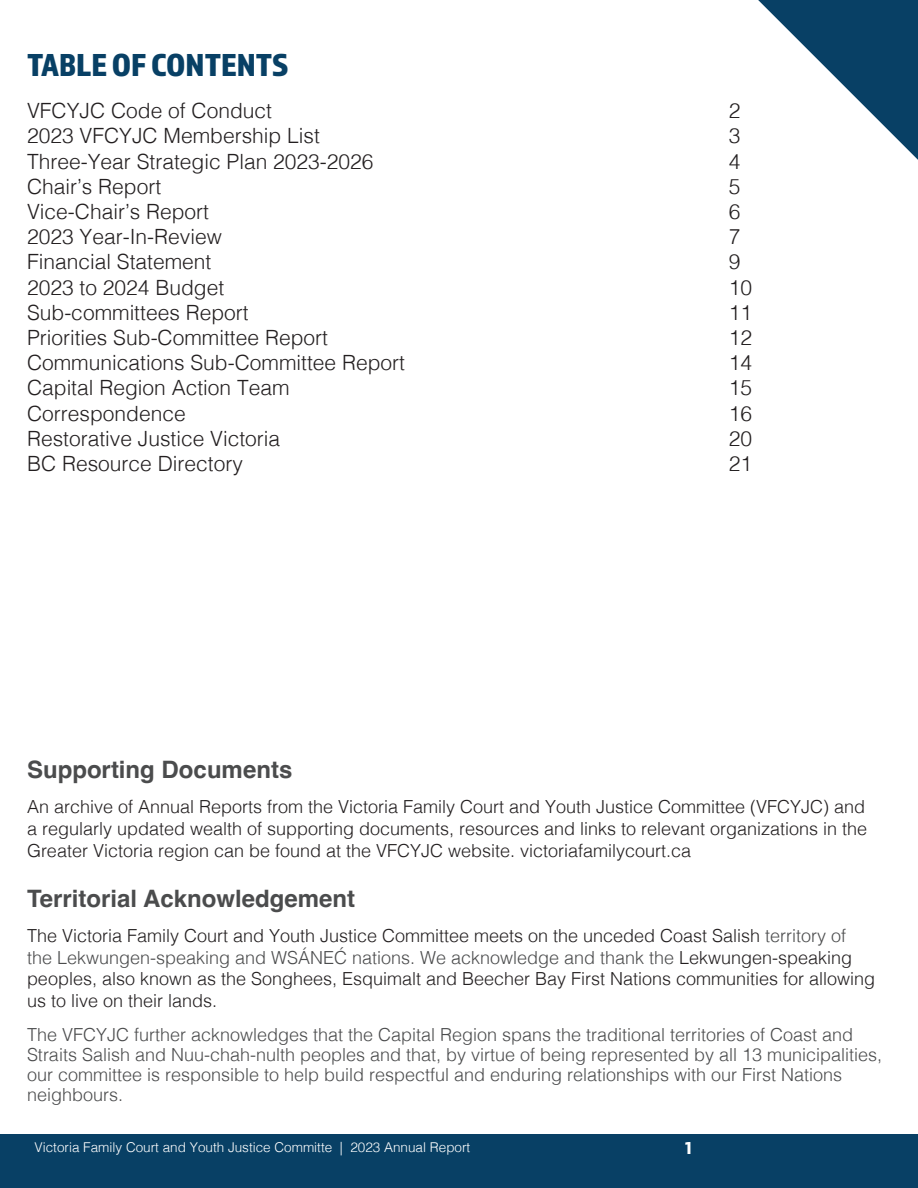
<style>
.page{position:relative;width:918px;height:1188px;background:#fff}
.page>*{position:absolute;margin:0;border:0;box-sizing:border-box;transform-origin:0 0}
.t1{font:33px "Almaq Refined";color:#084065}
.t2{font:700 24px "Helvetica";color:#4b4c4d}
.t3{font:300 21px "Helvetica";color:#231f20}
.t4{font:300 18px/21.6px "Helvetica";color:#231f20;text-align:justify}
.t5{font:300 18px/20.2px "Helvetica";color:#4b4c4d}
.t6{font:18px "Almaq Refined";color:#fff}
.t7{font:300 13.5px "Helvetica";color:#fff}
.s1{color:#4b4c4d}
</style>
<div class="page">
<div style="left:0;top:1134px;width:918px;height:54px;background:#084065"></div>
<svg style="left:758px;top:0;width:160px;height:160px"></svg>
<h1 class="t1" style="left:27px;top:45px;width:263px">TABLE OF CONTENTS</h1>
<p class="t3" style="left:27px;top:93px;width:247px">VFCYJC Code of Conduct</p>
<p class="t3" style="left:729px;top:93px;width:13px">2</p>
<p class="t3" style="left:27px;top:118px;width:294px">2023 VFCYJC Membership List</p>
<p class="t3" style="left:729px;top:118px;width:13px">3</p>
<p class="t3" style="left:27px;top:143px;width:348px">Three-Year Strategic Plan 2023-2026</p>
<p class="t3" style="left:729px;top:143px;width:13px">4</p>
<p class="t3" style="left:27px;top:169px;width:136px">Chair’s Report</p>
<p class="t3" style="left:729px;top:169px;width:13px">5</p>
<p class="t3" style="left:27px;top:194px;width:184px">Vice-Chair’s Report</p>
<p class="t3" style="left:729px;top:194px;width:13px">6</p>
<p class="t3" style="left:27px;top:219px;width:196px">2023 Year-In-Review</p>
<p class="t3" style="left:729px;top:219px;width:13px">7</p>
<p class="t3" style="left:27px;top:244px;width:186px">Financial Statement</p>
<p class="t3" style="left:729px;top:244px;width:13px">9</p>
<p class="t3" style="left:27px;top:269px;width:199px">2023 to 2024 Budget</p>
<p class="t3" style="left:729px;top:269px;width:25px">10</p>
<p class="t3" style="left:27px;top:295px;width:223px">Sub-committees Report</p>
<p class="t3" style="left:729px;top:295px;width:25px">11</p>
<p class="t3" style="left:27px;top:320px;width:303px">Priorities Sub-Committee Report</p>
<p class="t3" style="left:729px;top:320px;width:25px">12</p>
<p class="t3" style="left:27px;top:345px;width:380px">Communications Sub-Committee Report</p>
<p class="t3" style="left:729px;top:345px;width:25px">14</p>
<p class="t3" style="left:27px;top:370px;width:264px">Capital Region Action Team</p>
<p class="t3" style="left:729px;top:370px;width:25px">15</p>
<p class="t3" style="left:27px;top:395px;width:160px">Correspondence</p>
<p class="t3" style="left:729px;top:395px;width:25px">16</p>
<p class="t3" style="left:27px;top:421px;width:255px">Restorative Justice Victoria</p>
<p class="t3" style="left:729px;top:421px;width:25px">20</p>
<p class="t3" style="left:27px;top:446px;width:217px">BC Resource Directory</p>
<p class="t3" style="left:729px;top:446px;width:25px">21</p>
<h2 class="t2" style="left:27px;top:755px;width:267px">Supporting Documents</h2>
<p class="t4" style="left:27px;top:795px;width:842px">An archive of Annual Reports from the Victoria Family Court and Youth Justice Committee (VFCYJC) and a regularly updated wealth of supporting documents, resources and links to relevant organizations in the Greater Victoria region can be found at the VFCYJC website. victoriafamilycourt.ca</p>
<h2 class="t2" style="left:27px;top:884px;width:330px">Territorial Acknowledgement</h2>
<p class="t4" style="left:27px;top:924px;width:850px;text-align:left">The Victoria Family Court and Youth Justice Committee meets on the unceded Coast Salish <span class="s1">territory of the Lekwungen-speaking and WSÁNEĆ nations. We acknowledge and thank the</span> Lekwungen-speaking peoples, also known as the Songhees, Esquimalt and Beecher Bay First Nations communities for allowing us to live on their lands.</p>
<p class="t5" style="left:27px;top:1023px;width:857px">The VFCYJC further acknowledges that the Capital Region spans the traditional territories of Coast and Straits Salish and Nuu-chah-nulth peoples and that, by virtue of being represented by all 13 municipalities, our committee is responsible to help build respectful and enduring relationships with our First Nations neighbours.</p>
<p class="t7" style="left:34px;top:1136px;width:437px">Victoria Family Court and Youth Justice Committe | 2023 Annual Report</p>
<p class="t6" style="left:685px;top:1137px;width:8px">1</p>
</div>
